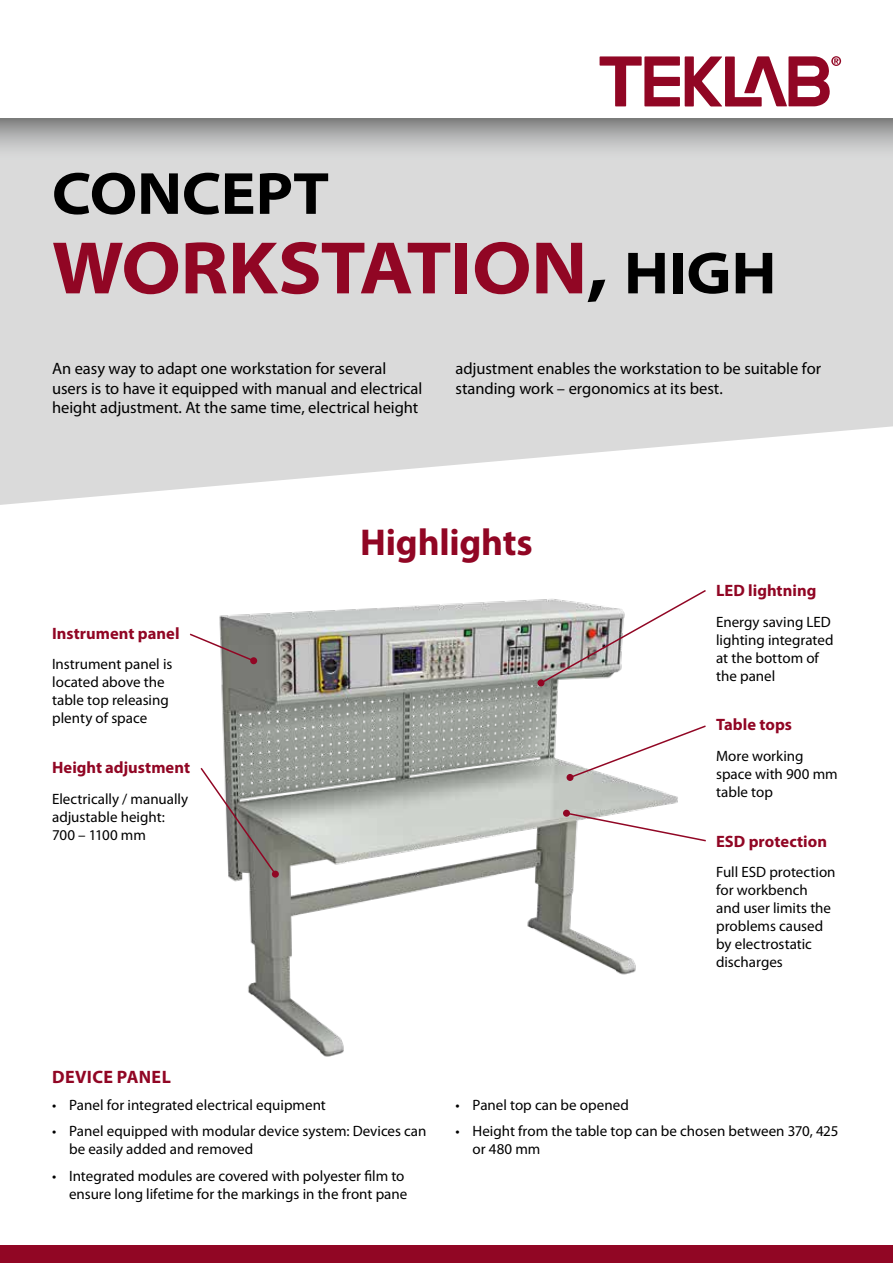
<style>
.page{position:relative;width:893px;height:1263px;background:#fff}
.page>*{position:absolute;margin:0;border:0;box-sizing:border-box;transform-origin:0 0}
.t1{font:700 semi-expanded 75px "Myriad Pro";letter-spacing:-.01em;color:#910624}
.t2{font:700 semi-expanded 60px "Myriad Pro";letter-spacing:-.005em;color:#000}
.t3{font:700 37.5px "Myriad Pro";letter-spacing:-.005em;color:#910624}
.t4{font:700 18px "Myriad Pro";letter-spacing:.02em;color:#910624}
.t5{font:16.5px/19.8px "Myriad Pro";letter-spacing:-.005em;color:#000}
.t6{font:700 16.5px "Myriad Pro";color:#910624}
.t7{font:15px/18px "Myriad Pro";color:#000}
.s1{color:#000}
.s2{font-size:60px;color:#000}
</style>
<div class="page">
<img style="left:219px;top:599px;width:459px;height:458px">
<svg style="left:0;top:159px;width:893px;height:346px;background:#dedede"></svg>
<div style="left:0;top:1246px;width:893px;height:17px;background:#910624"></div>
<svg style="left:600px;top:56px;width:241px;height:50px"></svg>
<div style="left:0;top:119px;width:893px;height:40px;background:linear-gradient(to bottom,#888989,#e1e2e2)"></div>
<div style="left:250px;top:657px;width:7px;height:7px;background:#910624;border-radius:50%"></div>
<div style="left:272px;top:871px;width:7px;height:7px;background:#910624;border-radius:50%"></div>
<svg style="left:566px;top:774px;width:8px;height:7px"></svg>
<svg style="left:189px;top:632px;width:67px;height:31px"></svg>
<svg style="left:200px;top:766px;width:77px;height:110px"></svg>
<svg style="left:539px;top:590px;width:167px;height:95px"></svg>
<svg style="left:568px;top:724px;width:138px;height:55px"></svg>
<svg style="left:565px;top:811px;width:141px;height:31px"></svg>
<h2 class="t2" style="left:52px;top:160px;width:279px">CONCEPT</h2>
<h1 class="t1" style="left:52px;top:226px;width:726px">WORKSTATION<span class="s1">,</span> <span class="s2">HIGH</span></h1>
<p class="t5" style="left:52px;top:359px;width:372px">An easy way to adapt one workstation for several users is to have it equipped with manual and electrical height adjustment. At the same time, electrical height</p>
<p class="t5" style="left:455px;top:359px;width:367px">adjustment enables the workstation to be suitable for standing work – ergonomics at its best.</p>
<p class="t6" style="left:52px;top:624px;width:129px">Instrument panel</p>
<p class="t7" style="left:52px;top:656px;width:122px">Instrument panel is located above the table top releasing plenty of space</p>
<p class="t6" style="left:52px;top:758px;width:139px">Height adjustment</p>
<p class="t7" style="left:52px;top:790px;width:138px">Electrically / manually adjustable height:<br>700 – 1100 mm</p>
<h3 class="t3" style="left:360px;top:522px;width:174px">Highlights</h3>
<p class="t6" style="left:716px;top:581px;width:102px">LED lightning</p>
<p class="t7" style="left:716px;top:613px;width:119px">Energy saving LED lighting integrated at the bottom of the panel</p>
<p class="t6" style="left:716px;top:715px;width:77px">Table tops</p>
<p class="t7" style="left:716px;top:747px;width:123px">More working space with 900 mm table top</p>
<p class="t6" style="left:716px;top:832px;width:112px">ESD protection</p>
<p class="t7" style="left:716px;top:864px;width:121px">Full ESD protection for workbench and user limits the problems caused by electrostatic discharges</p>
<p class="t4" style="left:52px;top:1067px;width:120px">DEVICE PANEL</p>
<p class="t7" style="left:52px;top:1096px;width:275px">• Panel for integrated electrical equipment</p>
<p class="t7" style="left:69px;top:1122px;width:359px;text-indent:-17px">• Panel equipped with modular device system: Devices can be easily added and removed</p>
<p class="t7" style="left:52px;top:1167px;width:357px;text-align:right">• Integrated modules are covered with polyester film to ensure long lifetime for the markings in the front pane</p>
<p class="t7" style="left:455px;top:1096px;width:175px">• Panel top can be opened</p>
<p class="t7" style="left:472px;top:1123px;width:368px;text-indent:-17px">• Height from the table top can be chosen between 370, 425 or 480 mm</p>
</div>
